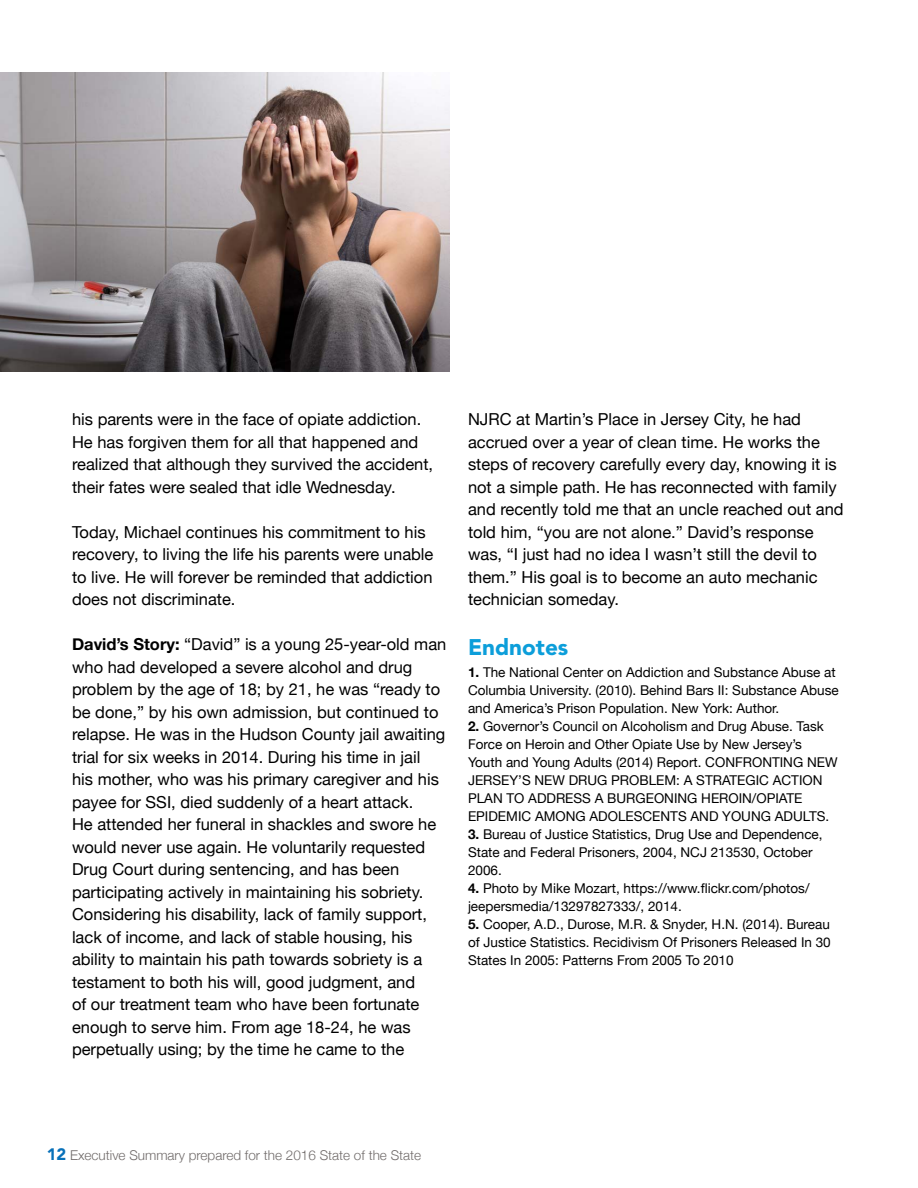
<style>
.page{position:relative;width:918px;height:1188px;background:#fff}
.page>*{position:absolute;margin:0;border:0;box-sizing:border-box;transform-origin:0 0}
.t1{font:900 22.5px "Avenir LT Std";color:#0c9eda}
.t2{font:16.5px/22.5px "Helvetica Neue";color:#000}
.t3{font:13.5px/18px "Helvetica Neue";color:#000}
.t4{font:300 13.5px "Helvetica Neue";color:#706b6a}
.s1{font-weight:700}
.s2{font-family:"Avenir LT Std";font-weight:900;font-size:16.5px;color:#0871b9}
</style>
<div class="page">
<img style="left:0;top:72px;width:450px;height:300px">
<p class="t2" style="left:72px;top:407px;width:363px">his parents were in the face of opiate addiction.<br>He has forgiven them for all that happened and realized that although they survived the accident, their fates were sealed that idle Wednesday.</p>
<p class="t2" style="left:72px;top:519px;width:363px">Today, Michael continues his commitment to his recovery, to living the life his parents were unable to live. He will forever be reminded that addiction does not discriminate.</p>
<p class="t2" style="left:72px;top:632px;width:376px"><span class="s1">David’s Story:</span> “David” is a young 25-year-old man who had developed a severe alcohol and drug problem by the age of 18; by 21, he was “ready to be done,” by his own admission, but continued to relapse. He was in the Hudson County jail awaiting trial for six weeks in 2014. During his time in jail<br>his mother, who was his primary caregiver and his payee for SSI, died suddenly of a heart attack.<br>He attended her funeral in shackles and swore he would never use again. He voluntarily requested Drug Court during sentencing, and has been participating actively in maintaining his sobriety.<br>Considering his disability, lack of family support, lack of income, and lack of stable housing, his ability to maintain his path towards sobriety is a testament to both his will, good judgment, and<br>of our treatment team who have been fortunate enough to serve him. From age 18-24, he was perpetually using; by the time he came to the</p>
<p class="t2" style="left:468px;top:407px;width:377px">NJRC at Martin’s Place in Jersey City, he had accrued over a year of clean time. He works the steps of recovery carefully every day, knowing it is not a simple path. He has reconnected with family and recently told me that an uncle reached out and told him, “you are not alone.” David’s response was, “I just had no idea I wasn’t still the devil to them.” His goal is to become an auto mechanic technician someday.</p>
<h1 class="t1" style="left:468px;top:633px;width:102px">Endnotes</h1>
<p class="t3" style="left:468px;top:662px;width:372px"><span class="s1">1.</span> The National Center on Addiction and Substance Abuse at<br>Columbia University. (2010). Behind Bars II: Substance Abuse and America’s Prison Population. New York: Author.</p>
<p class="t3" style="left:468px;top:716px;width:371px"><span class="s1">2.</span> Governor’s Council on Alcoholism and Drug Abuse. Task Force on Heroin and Other Opiate Use by New Jersey’s Youth and Young Adults (2014) Report. CONFRONTING NEW JERSEY’S NEW DRUG PROBLEM: A STRATEGIC ACTION PLAN TO ADDRESS A BURGEONING HEROIN/OPIATE EPIDEMIC AMONG ADOLESCENTS AND YOUNG ADULTS.</p>
<p class="t3" style="left:468px;top:824px;width:356px"><span class="s1">3.</span> Bureau of Justice Statistics, Drug Use and Dependence,<br>State and Federal Prisoners, 2004, NCJ 213530, October<br>2006.</p>
<p class="t3" style="left:468px;top:878px;width:343px"><span class="s1">4.</span> Photo by Mike Mozart, https://www.flickr.com/photos/ jeepersmedia/13297827333/, 2014.</p>
<p class="t3" style="left:468px;top:914px;width:364px;text-align:justify"><span class="s1">5.</span> Cooper, A.D., Durose, M.R. &amp; Snyder, H.N. (2014). Bureau of Justice Statistics. Recidivism Of Prisoners Released In 30<br>States In 2005: Patterns From 2005 To 2010</p>
<p class="t4" style="left:47px;top:1144px;width:376px"><span class="s2">12</span> Executive Summary prepared for the 2016 State of the State</p>
</div>
